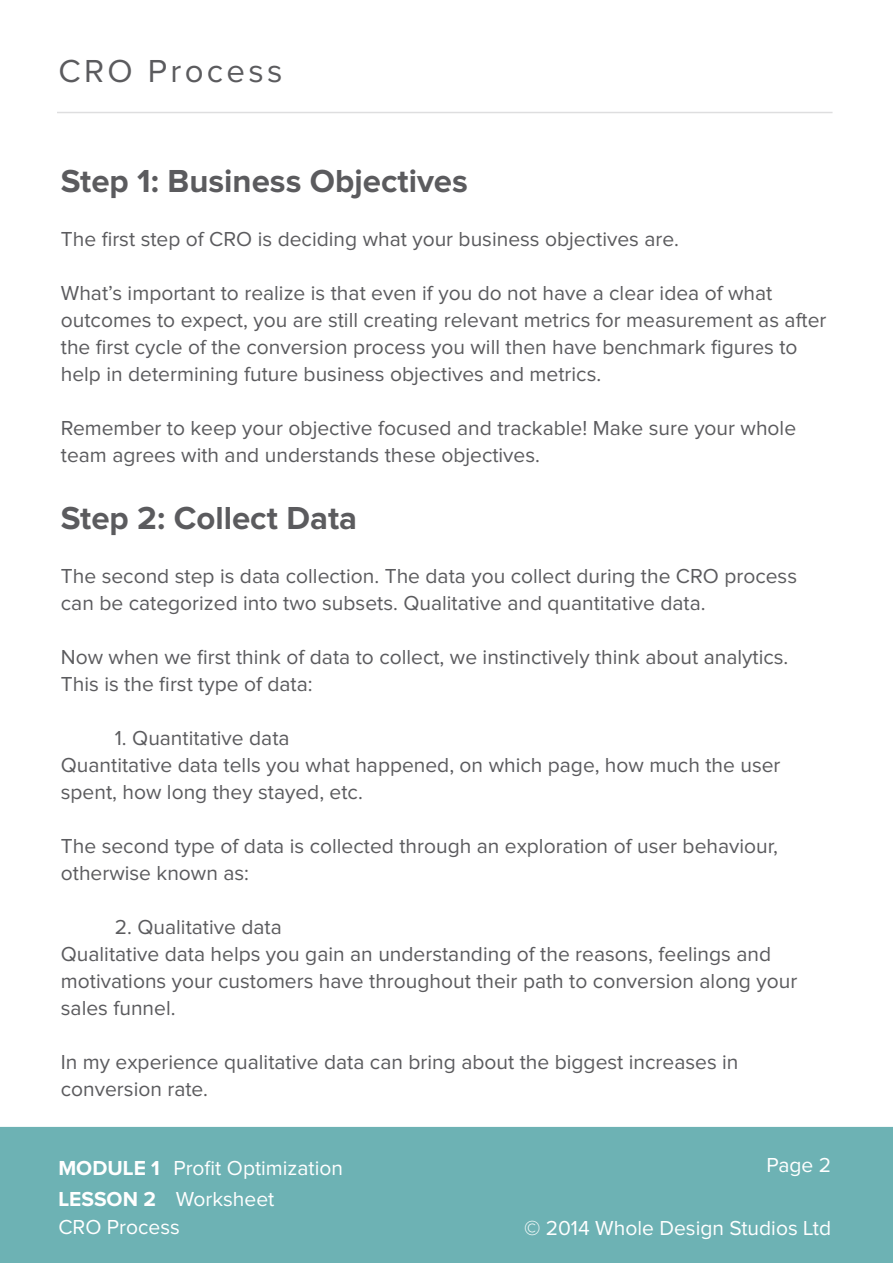
<style>
.page{position:relative;width:893px;height:1263px;background:#fff}
.page>*{position:absolute;margin:0;border:0;box-sizing:border-box;transform-origin:0 0}
.t1{font:700 33px "Proxima Nova";color:#5b5b5e}
.t2{font:33px "Proxima Nova";letter-spacing:.1em;color:#5b5b5e}
.t3{font:21px/27px "Proxima Nova";color:#5b5b5e}
.t4{font:21px/28.3px "Proxima Nova";color:#fff}
.t5{font:700 21px "Proxima Nova";color:#fff}
</style>
<div class="page">
<div style="left:0;top:1126px;width:893px;height:137px;background:#6db2b4"></div>
<hr style="left:57px;top:112px;width:775px;height:1px;background:#5b5b5e">
<h1 class="t2" style="left:58px;top:56px;width:225px">CRO Process</h1>
<h1 class="t1" style="left:61px;top:166px;width:409px">Step 1: Business Objectives</h1>
<p class="t3" style="left:61px;top:227px;width:620px">The first step of CRO is deciding what your business objectives are.</p>
<p class="t3" style="left:61px;top:281px;width:767px">What’s important to realize is that even if you do not have a clear idea of what outcomes to expect, you are still creating relevant metrics for measurement as after the first cycle of the conversion process you will then have benchmark figures to help in determining future business objectives and metrics.</p>
<p class="t3" style="left:61px;top:416px;width:737px">Remember to keep your objective focused and trackable! Make sure your whole team agrees with and understands these objectives.</p>
<h1 class="t1" style="left:61px;top:503px;width:298px">Step 2: Collect Data</h1>
<p class="t3" style="left:61px;top:563px;width:738px">The second step is data collection. The data you collect during the CRO process can be categorized into two subsets. Qualitative and quantitative data.</p>
<p class="t3" style="left:61px;top:644px;width:729px">Now when we first think of data to collect, we instinctively think about analytics.<br>This is the first type of data:</p>
<p class="t3" style="left:61px;top:725px;width:721px;text-indent:54px">1. Quantitative data<br>Quantitative data tells you what happened, on which page, how much the user spent, how long they stayed, etc.</p>
<p class="t3" style="left:61px;top:833px;width:718px">The second type of data is collected through an exploration of user behaviour, otherwise known as:</p>
<p class="t3" style="left:61px;top:914px;width:738px;text-indent:54px">2. Qualitative data<br>Qualitative data helps you gain an understanding of the reasons, feelings and motivations your customers have throughout their path to conversion along your sales funnel.</p>
<p class="t3" style="left:61px;top:1049px;width:679px">In my experience qualitative data can bring about the biggest increases in conversion rate.</p>
<p class="t5" style="left:58px;top:1158px;width:103px">MODULE 1</p>
<p class="t4" style="left:766px;top:1152px;width:66px">Page 2</p>
<p class="t4" style="left:173px;top:1155px;width:171px">Profit Optimization</p>
<p class="t5" style="left:58px;top:1189px;width:99px">LESSON 2</p>
<p class="t4" style="left:58px;top:1185px;width:217px;text-indent:117px">Worksheet<br>CRO Process</p>
<p class="t4" style="left:524px;top:1214px;width:309px">© 2014 Whole Design Studios Ltd</p>
</div>
